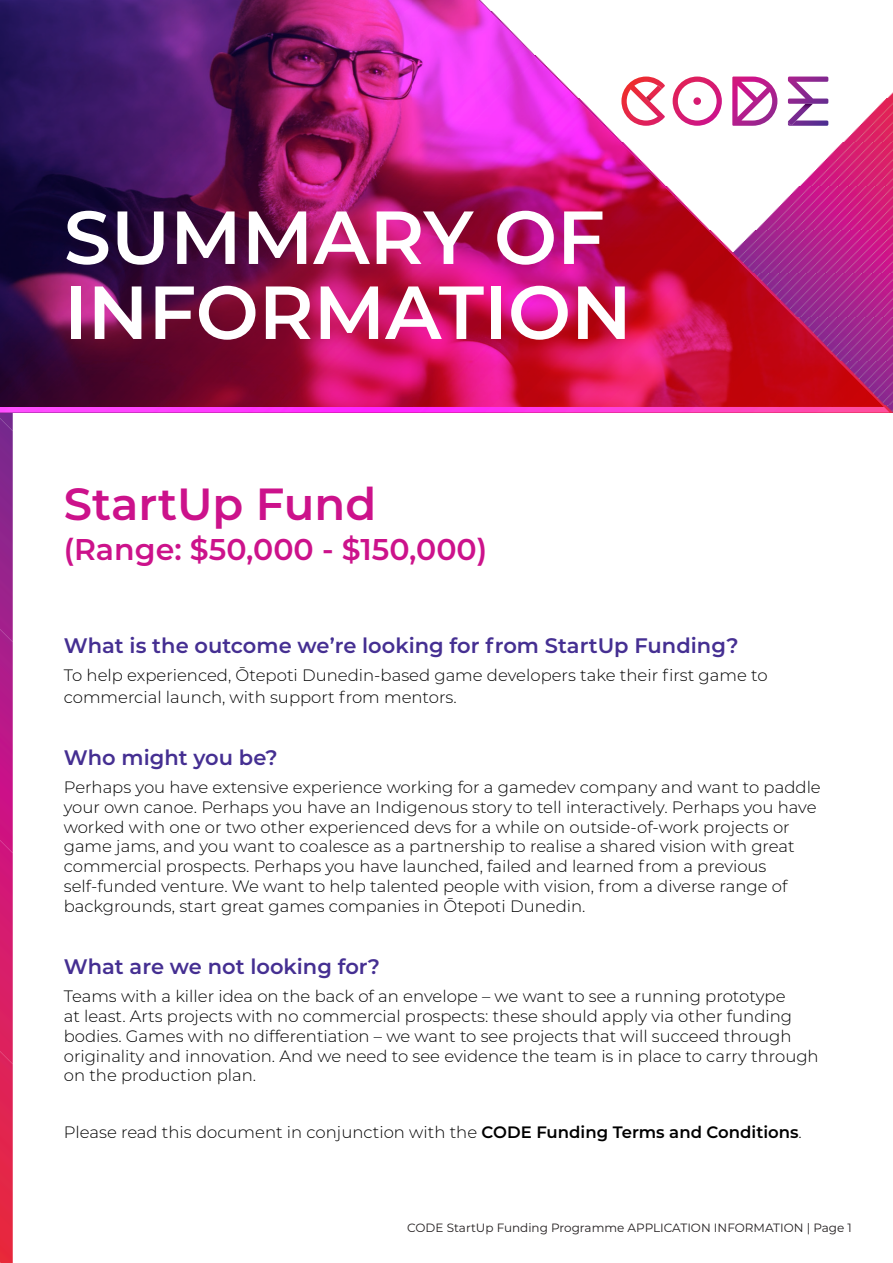
<style>
.page{position:relative;width:893px;height:1263px;background:#fff}
.page>*{position:absolute;margin:0;border:0;box-sizing:border-box;transform-origin:0 0}
.t1{font:600 75px/75px "Montserrat";color:#fff}
.t2{font:600 45px "Montserrat";color:#cc128b}
.t3{font:600 30px "Montserrat";color:#cc128b}
.t4{font:600 21px "Montserrat";color:#452f92}
.t5{font:300 16.5px/19.8px "Montserrat";color:#000}
.t6{font:12px "Montserrat";color:#231f20}
.s1{font-weight:600}
</style>
<div class="page">
<img style="left:0;top:412px;width:13px;height:6px">
<img style="left:0;top:418px;width:13px;height:211px">
<img style="left:0;top:629px;width:13px;height:211px">
<img style="left:0;top:840px;width:13px;height:211px">
<img style="left:0;top:1051px;width:13px;height:212px">
<svg style="left:0;top:76px;width:890px;height:336px"></svg>
<img style="left:0;top:0;width:570px;height:407px">
<img style="left:569px;top:91px;width:54px;height:316px">
<img style="left:622px;top:144px;width:53px;height:263px">
<img style="left:674px;top:196px;width:53px;height:211px">
<img style="left:727px;top:249px;width:53px;height:158px">
<img style="left:779px;top:302px;width:54px;height:105px">
<img style="left:832px;top:354px;width:52px;height:53px">
<svg style="left:621px;top:77px;width:207px;height:49px"></svg>
<img style="left:646px;top:86px;width:16px;height:15px">
<p class="t1" style="left:64px;top:196px;width:569px">SUMMARY OF<br>INFORMATION</p>
<p class="t2" style="left:64px;top:472px;width:314px">StartUp Fund</p>
<p class="t3" style="left:64px;top:528px;width:425px">(Range: $50,000 - $150,000)</p>
<p class="t4" style="left:64px;top:630px;width:676px">What is the outcome we’re looking for from StartUp Funding?</p>
<p class="t5" style="left:64px;top:664px;width:705px;line-height:21.6px">To help experienced, Ōtepoti Dunedin-based game developers take their first game to commercial launch, with support from mentors.</p>
<p class="t4" style="left:64px;top:742px;width:215px">Who might you be?</p>
<p class="t5" style="left:64px;top:777px;width:758px">Perhaps you have extensive experience working for a gamedev company and want to paddle your own canoe. Perhaps you have an Indigenous story to tell interactively. Perhaps you have worked with one or two other experienced devs for a while on outside-of-work projects or game jams, and you want to coalesce as a partnership to realise a shared vision with great commercial prospects. Perhaps you have launched, failed and learned from a previous self-funded venture. We want to help talented people with vision, from a diverse range of backgrounds, start great games companies in Ōtepoti Dunedin.</p>
<p class="t4" style="left:64px;top:951px;width:318px">What are we not looking for?</p>
<p class="t5" style="left:64px;top:986px;width:756px">Teams with a killer idea on the back of an envelope – we want to see a running prototype<br>at least. Arts projects with no commercial prospects: these should apply via other funding bodies. Games with no differentiation – we want to see projects that will succeed through originality and innovation. And we need to see evidence the team is in place to carry through on the production plan.</p>
<p class="t5" style="left:64px;top:1121px;width:740px">Please read this document in conjunction with the <span class="s1">CODE Funding Terms and Conditions</span>.</p>
<p class="t6" style="left:407px;top:1219px;width:446px">CODE StartUp Funding Programme APPLICATION INFORMATION | Page 1</p>
</div>
